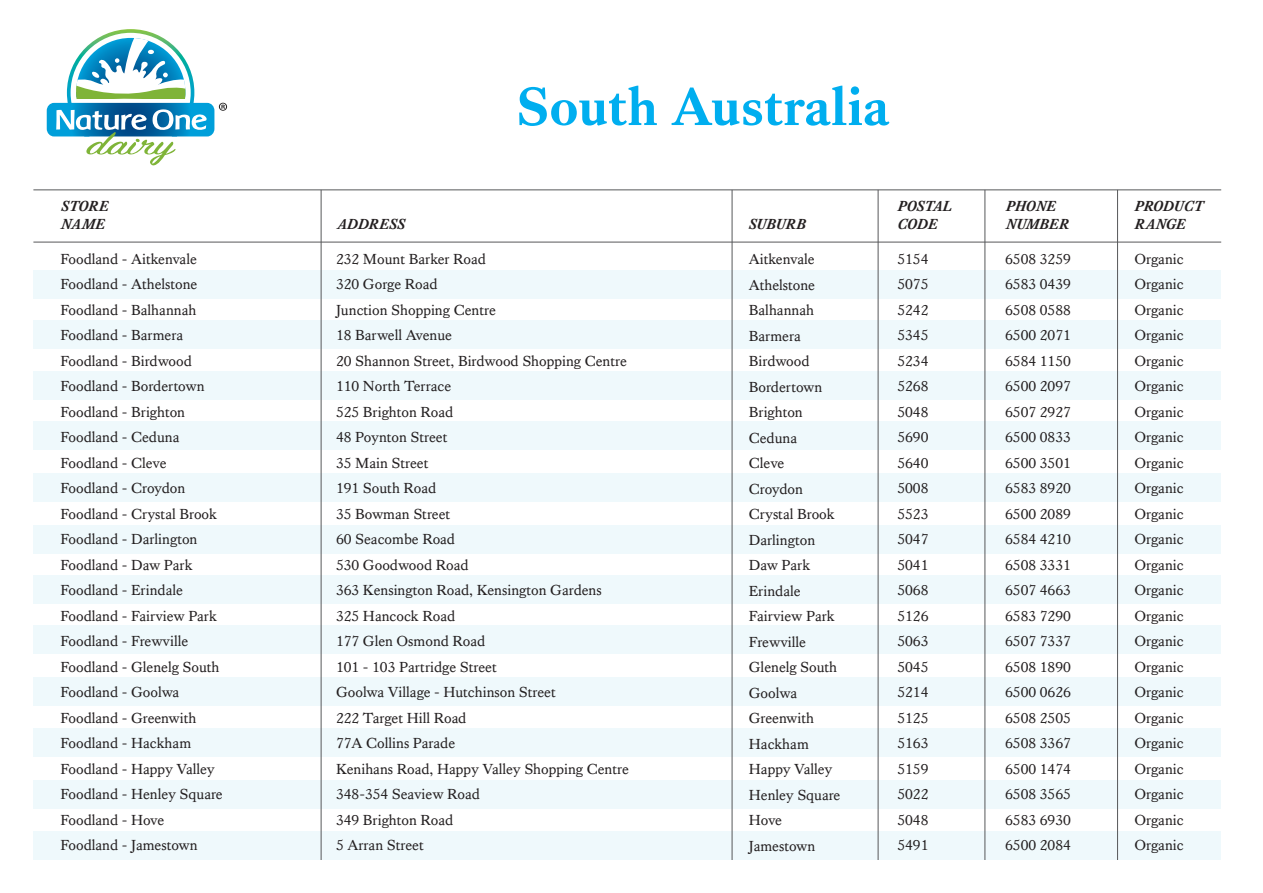
<style>
.page{position:relative;width:1263px;height:893px;background:#fff}
.page>*{position:absolute;margin:0;border:0;box-sizing:border-box;transform-origin:0 0}
.t1{font:700 55.2px "Kings Caslon";color:#00aeef}
.t2{font:15px/25.5px "Kings Caslon";color:#231f20}
.t3{font:italic 700 15px/18px "Kings Caslon";color:#231f20}
</style>
<div class="page">
<div style="left:33px;top:270px;width:1188px;height:28px;background:#eff9fc"></div>
<div style="left:33px;top:320px;width:1188px;height:28px;background:#eff9fc"></div>
<div style="left:33px;top:372px;width:1188px;height:28px;background:#eff9fc"></div>
<div style="left:33px;top:422px;width:1188px;height:28px;background:#eff9fc"></div>
<div style="left:33px;top:473px;width:1188px;height:29px;background:#eff9fc"></div>
<div style="left:33px;top:525px;width:1188px;height:28px;background:#eff9fc"></div>
<div style="left:33px;top:575px;width:1188px;height:28px;background:#eff9fc"></div>
<div style="left:33px;top:625px;width:1188px;height:28px;background:#eff9fc"></div>
<div style="left:33px;top:677px;width:1188px;height:28px;background:#eff9fc"></div>
<div style="left:33px;top:729px;width:1188px;height:28px;background:#eff9fc"></div>
<div style="left:33px;top:780px;width:1188px;height:28px;background:#eff9fc"></div>
<div style="left:33px;top:832px;width:1188px;height:28px;background:#eff9fc"></div>
<hr style="left:321px;top:190px;width:1px;height:670px;background:#57585a">
<hr style="left:878px;top:190px;width:1px;height:670px;background:#57585a">
<hr style="left:732px;top:190px;width:1px;height:670px;background:#57585a">
<hr style="left:984px;top:190px;width:1px;height:670px;background:#57585a">
<hr style="left:1117px;top:190px;width:1px;height:670px;background:#57585a">
<hr style="left:33px;top:242px;width:1188px;height:1px;background:#57585a">
<hr style="left:33px;top:189px;width:1188px;height:1px;background:#57585a">
<svg style="left:47px;top:29px;width:180px;height:136px"></svg>
<p class="t3" style="left:61px;top:197px;width:49px">STORE<br>NAME</p>
<h1 class="t1" style="left:516px;top:74px;width:375px">South Australia</h1>
<p class="t3" style="left:337px;top:215px;width:70px">ADDRESS</p>
<p class="t3" style="left:749px;top:215px;width:59px">SUBURB</p>
<p class="t3" style="left:898px;top:197px;width:56px">POSTAL<br>CODE</p>
<p class="t3" style="left:1006px;top:197px;width:65px">PHONE<br>NUMBER</p>
<p class="t3" style="left:1135px;top:197px;width:70px">PRODUCT<br>RANGE</p>
<p class="t2" style="left:60px;top:246px;width:164px">Foodland - Aitkenvale<br>Foodland - Athelstone<br>Foodland - Balhannah<br>Foodland - Barmera<br>Foodland - Birdwood<br>Foodland - Bordertown<br>Foodland - Brighton<br>Foodland - Ceduna<br>Foodland - Cleve<br>Foodland - Croydon<br>Foodland - Crystal Brook<br>Foodland - Darlington<br>Foodland - Daw Park<br>Foodland - Erindale<br>Foodland - Fairview Park<br>Foodland - Frewville<br>Foodland - Glenelg South<br>Foodland - Goolwa<br>Foodland - Greenwith<br>Foodland - Hackham<br>Foodland - Happy Valley<br>Foodland - Henley Square<br>Foodland - Hove<br>Foodland - Jamestown</p>
<p class="t2" style="left:336px;top:246px;width:294px">232 Mount Barker Road<br>320 Gorge Road<br>Junction Shopping Centre<br>18 Barwell Avenue<br>20 Shannon Street, Birdwood Shopping Centre<br>110 North Terrace<br>525 Brighton Road<br>48 Poynton Street<br>35 Main Street<br>191 South Road<br>35 Bowman Street<br>60 Seacombe Road<br>530 Goodwood Road<br>363 Kensington Road, Kensington Gardens<br>325 Hancock Road<br>177 Glen Osmond Road<br>101 - 103 Partridge Street<br>Goolwa Village - Hutchinson Street<br>222 Target Hill Road<br>77A Collins Parade<br>Kenihans Road, Happy Valley Shopping Centre<br>348-354 Seaview Road<br>349 Brighton Road<br>5 Arran Street</p>
<p class="t2" style="left:749px;top:246px;width:93px">Aitkenvale<br>Athelstone<br>Balhannah<br>Barmera<br>Birdwood<br>Bordertown<br>Brighton<br>Ceduna<br>Cleve<br>Croydon<br>Crystal Brook<br>Darlington<br>Daw Park<br>Erindale<br>Fairview Park<br>Frewville<br>Glenelg South<br>Goolwa<br>Greenwith<br>Hackham<br>Happy Valley<br>Henley Square<br>Hove<br>Jamestown</p>
<p class="t2" style="left:897px;top:246px;width:33px;text-align:justify">5154<br>5075<br>5242<br>5345<br>5234<br>5268<br>5048<br>5690<br>5640<br>5008<br>5523<br>5047<br>5041<br>5068<br>5126<br>5063<br>5045<br>5214<br>5125<br>5163<br>5159<br>5022<br>5048<br>5491</p>
<p class="t2" style="left:1005px;top:246px;width:67px;text-align:justify">6508 3259<br>6583 0439<br>6508 0588<br>6500 2071<br>6584 1150<br>6500 2097<br>6507 2927<br>6500 0833<br>6500 3501<br>6583 8920<br>6500 2089<br>6584 4210<br>6508 3331<br>6507 4663<br>6583 7290<br>6507 7337<br>6508 1890<br>6500 0626<br>6508 2505<br>6508 3367<br>6500 1474<br>6508 3565<br>6583 6930<br>6500 2084</p>
<p class="t2" style="left:1134px;top:246px;width:51px;text-align:justify">Organic Organic Organic Organic Organic Organic Organic Organic Organic Organic Organic Organic Organic Organic Organic Organic Organic Organic Organic Organic Organic Organic Organic Organic</p>
</div>
